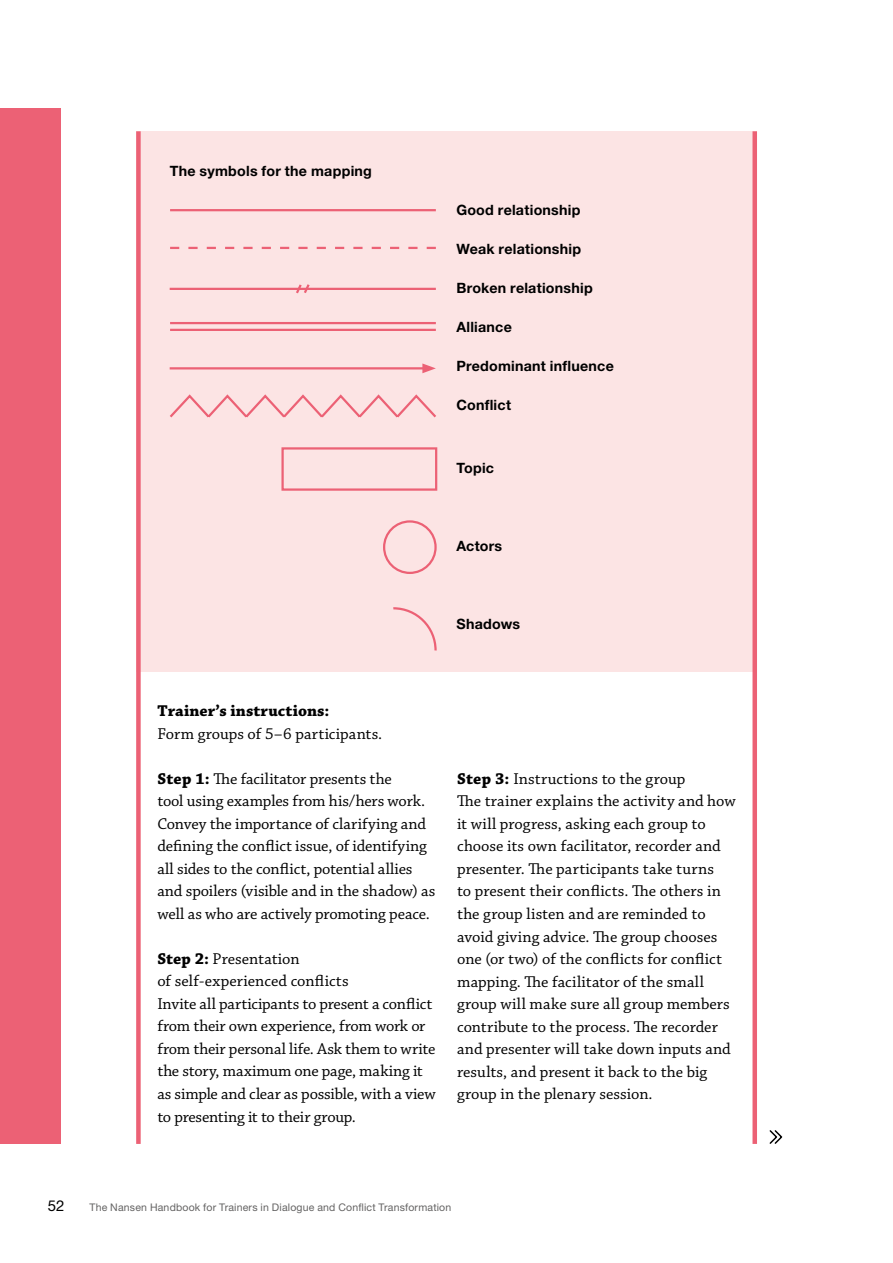
<style>
.page{position:relative;width:893px;height:1263px;background:#fff}
.page>*{position:absolute;margin:0;border:0;box-sizing:border-box;transform-origin:0 0}
.t1{font:16.5px/22.5px "Chaparral Pro";color:#000}
.t2{font:700 16.5px "Chaparral Pro";letter-spacing:.005em;color:#000}
.t3{font:15px "Helvetica Neue LT Std";color:#000}
.t4{font:700 14.25px "Helvetica Neue LT Std";letter-spacing:.015em;color:#000}
.t5{font:10.5px "Helvetica Neue LT Std";letter-spacing:.02em;color:#646363}
.s1{font-weight:700}
</style>
<div class="page">
<div style="left:136px;top:131px;width:621px;height:540px;background:#fce4e4"></div>
<div style="left:0;top:109px;width:60px;height:1035px;background:#ec6175"></div>
<hr style="left:170px;top:209px;width:266px;height:2px;background:#ec6175">
<hr style="left:170px;top:322px;width:266px;height:2px;background:#ec6175">
<hr style="left:170px;top:329px;width:266px;height:2px;background:#ec6175">
<hr style="left:170px;top:367px;width:257px;height:2px;background:#ec6175">
<svg style="left:422px;top:363px;width:14px;height:10px"></svg>
<svg style="left:170px;top:247px;width:266px;height:2px"></svg>
<hr style="left:170px;top:288px;width:266px;height:2px;background:#ec6175">
<svg style="left:294px;top:284px;width:18px;height:10px"></svg>
<div style="left:281px;top:447px;width:156px;height:44px;border:2px solid #ec6175"></div>
<div style="left:383px;top:520px;width:54px;height:54px;border:2px solid #ec6175;border-radius:50%"></div>
<svg style="left:393px;top:607px;width:44px;height:44px"></svg>
<div style="left:752px;top:131px;width:5px;height:1013px;background:#ec6175"></div>
<div style="left:136px;top:131px;width:5px;height:1013px;background:#ec6175"></div>
<svg style="left:769px;top:1130px;width:14px;height:14px"></svg>
<svg style="left:170px;top:394px;width:266px;height:24px"></svg>
<p class="t4" style="left:170px;top:162px;width:204px">The symbols for the mapping</p>
<p class="t4" style="left:456px;top:201px;width:126px">Good relationship</p>
<p class="t4" style="left:456px;top:240px;width:126px">Weak relationship</p>
<p class="t4" style="left:456px;top:279px;width:138px">Broken relationship</p>
<p class="t4" style="left:456px;top:318px;width:57px">Alliance</p>
<p class="t4" style="left:456px;top:357px;width:159px">Predominant influence</p>
<p class="t4" style="left:456px;top:396px;width:56px">Conflict</p>
<p class="t4" style="left:456px;top:459px;width:39px">Topic</p>
<p class="t4" style="left:456px;top:537px;width:47px">Actors</p>
<p class="t4" style="left:456px;top:615px;width:65px">Shadows</p>
<p class="t2" style="left:157px;top:701px;width:174px">Trainer’s instructions:</p>
<p class="t1" style="left:157px;top:723px;width:226px">Form groups of 5–6 participants.</p>
<p class="t1" style="left:157px;top:768px;width:279px"><span class="s1">Step 1:</span> The facilitator presents the<br>tool using examples from his/hers work.<br>Convey the importance of clarifying and defining the conflict issue, of identifying all sides to the conflict, potential allies and spoilers (visible and in the shadow) as well as who are actively promoting peace.</p>
<p class="t1" style="left:157px;top:948px;width:280px"><span class="s1">Step 2:</span> Presentation<br>of self-experienced conflicts<br>Invite all participants to present a conflict from their own experience, from work or from their personal life. Ask them to write the story, maximum one page, making it as simple and clear as possible, with a view to presenting it to their group.</p>
<p class="t1" style="left:457px;top:768px;width:280px"><span class="s1">Step 3:</span> Instructions to the group<br>The trainer explains the activity and how it will progress, asking each group to choose its own facilitator, recorder and presenter. The participants take turns<br>to present their conflicts. The others in the group listen and are reminded to avoid giving advice. The group chooses one (or two) of the conflicts for conflict mapping. The facilitator of the small group will make sure all group members contribute to the process. The recorder and presenter will take down inputs and results, and present it back to the big group in the plenary session.</p>
<p class="t3" style="left:48px;top:1197px;width:18px">52</p>
<p class="t5" style="left:89px;top:1201px;width:363px">The Nansen Handbook for Trainers in Dialogue and Conflict Transformation</p>
</div>
